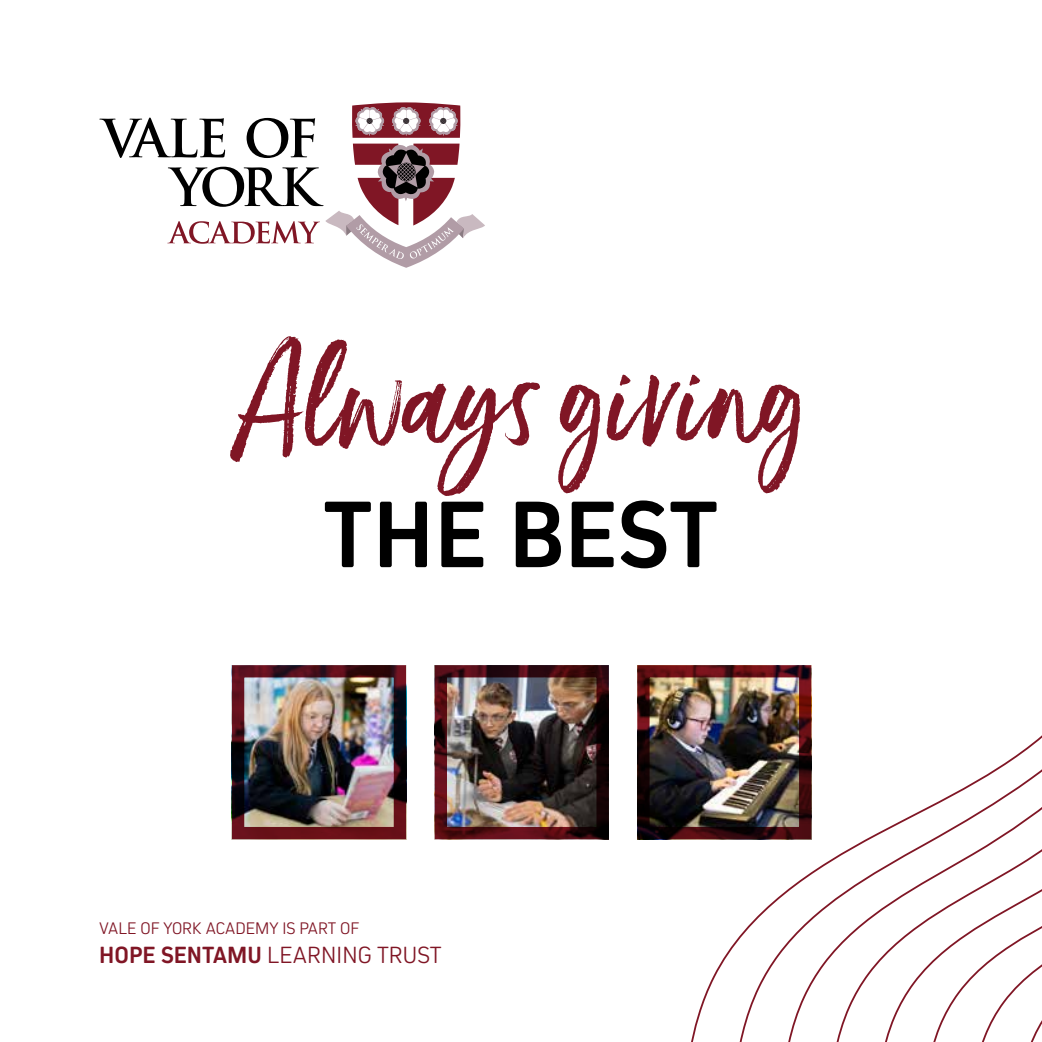
<style>
.page{position:relative;width:1042px;height:1042px;background:#fff}
.page>*{position:absolute;margin:0;border:0;box-sizing:border-box;transform-origin:0 0}
.t1{font:124.25px "Ernestand Emily";color:#801625}
.t2{font:700 98.7px "Kiro";color:#000}
.t3{font:300 24.5px "Kiro";letter-spacing:.005em;color:#801625}
.t4{font:300 17.5px "Kiro";letter-spacing:.005em;color:#801625}
.s1{font-weight:700}
</style>
<div class="page">
<img style="left:245px;top:678px;width:148px;height:148px">
<img style="left:650px;top:678px;width:27px;height:148px">
<img style="left:448px;top:678px;width:148px;height:148px">
<div style="left:232px;top:665px;width:174px;height:174px;border:12px solid #801625"></div>
<div style="left:637px;top:665px;width:174px;height:174px;border:12px solid #801625"></div>
<div style="left:435px;top:665px;width:174px;height:174px;border:12px solid #801625"></div>
<img style="left:677px;top:665px;width:43px;height:377px">
<img style="left:720px;top:665px;width:50px;height:377px">
<img style="left:770px;top:665px;width:49px;height:377px">
<svg style="left:819px;top:837px;width:50px;height:205px"></svg>
<svg style="left:869px;top:812px;width:49px;height:230px"></svg>
<svg style="left:918px;top:785px;width:50px;height:257px"></svg>
<svg style="left:968px;top:735px;width:74px;height:307px"></svg>
<svg style="left:99px;top:102px;width:386px;height:166px"></svg>
<h1 class="t1" style="left:234px;top:321px;width:574px">Always giving</h1>
<h2 class="t2" style="left:323px;top:477px;width:397px">THE BEST</h2>
<p class="t4" style="left:99px;top:918px;width:262px">VALE OF YORK ACADEMY IS PART OF</p>
<h3 class="t3" style="left:99px;top:941px;width:344px"><span class="s1">HOPE SENTAMU</span> LEARNING TRUST</h3>
</div>
